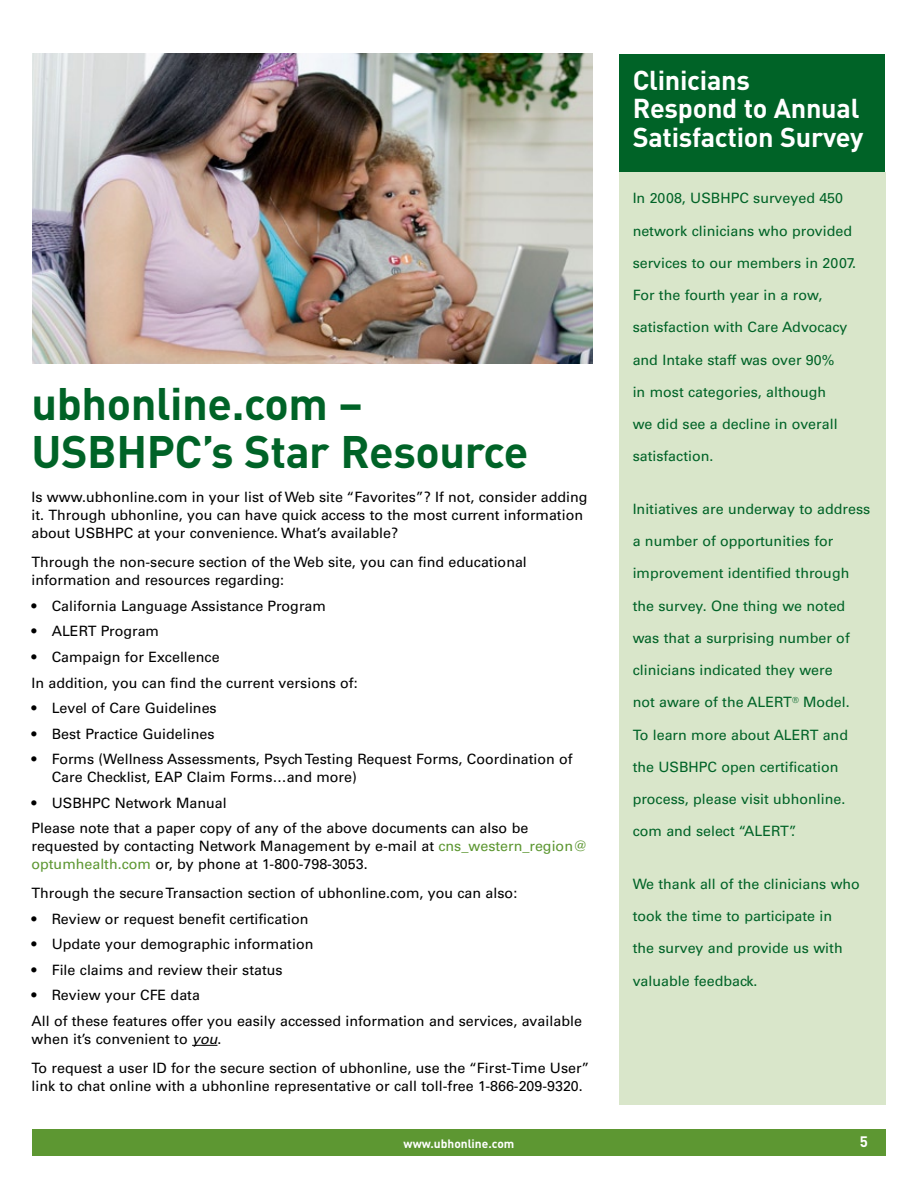
<style>
.page{position:relative;width:918px;height:1188px;background:#fff}
.page>*{position:absolute;margin:0;border:0;box-sizing:border-box;transform-origin:0 0}
.t1{font:700 45px/48px "DIN";letter-spacing:-.01em;color:#006327}
.t2{font:700 27px/28.5px "DIN";letter-spacing:-.01em;color:#fff}
.t3{font:700 15px "DIN";color:#fff}
.t4{font:14.25px/18px "Univers";color:#000}
.t5{font:14.25px "Univers";color:#006327}
.t6{font:700 12px "DIN";color:#fff}
.s1{color:#5d9732}
.s2{font-style:italic}
</style>
<div class="page">
<div style="left:32px;top:1129px;width:854px;height:27px;background:#5d9732"></div>
<div style="left:619px;top:54px;width:266px;height:162px;background:#006327"></div>
<svg style="left:192px;top:1045px;width:25px;height:1px"></svg>
<div style="left:619px;top:172px;width:267px;height:934px;background:#d9e6ca"></div>
<img style="left:32px;top:54px;width:560px;height:310px">
<h1 class="t1" style="left:32px;top:378px;width:499px">ubhonline.com –<br>USBHPC’s Star Resource</h1>
<p class="t4" style="left:32px;top:489px;width:558px">Is www.ubhonline.com in your list of Web site “Favorites”? If not, consider adding it. Through ubhonline, you can have quick access to the most current information about USBHPC at your convenience. What’s available?</p>
<p class="t4" style="left:32px;top:553px;width:497px">Through the non-secure section of the Web site, you can find educational information and resources regarding:</p>
<p class="t4" style="left:32px;top:597px;width:296px">• California Language Assistance Program</p>
<p class="t4" style="left:32px;top:622px;width:129px">• ALERT Program</p>
<p class="t4" style="left:32px;top:644px;width:328px;line-height:25.5px">• Campaign for Excellence<br>In addition, you can find the current versions of:</p>
<p class="t4" style="left:32px;top:699px;width:187px">• Level of Care Guidelines</p>
<p class="t4" style="left:32px;top:725px;width:185px">• Best Practice Guidelines</p>
<p class="t4" style="left:52px;top:750px;width:522px;text-indent:-20px">• Forms (Wellness Assessments, Psych Testing Request Forms, Coordination of<br>Care Checklist, EAP Claim Forms…and more)</p>
<p class="t4" style="left:32px;top:790px;width:498px;line-height:25.5px">• USBHPC Network Manual<br>Please note that a paper copy of any of the above documents can also be</p>
<p class="t4" style="left:32px;top:837px;width:558px">requested by contacting Network Management by e-mail at <span class="s1">cns_western_region@ optumhealth.com</span> or, by phone at 1-800-798-3053.</p>
<p class="t4" style="left:32px;top:884px;width:487px">Through the secure Transaction section of ubhonline.com, you can also:</p>
<p class="t4" style="left:32px;top:910px;width:278px">• Review or request benefit certification</p>
<p class="t4" style="left:32px;top:935px;width:283px">• Update your demographic information</p>
<p class="t4" style="left:32px;top:961px;width:253px">• File claims and review their status</p>
<p class="t4" style="left:32px;top:983px;width:552px;line-height:25.5px">• Review your CFE data<br>All of these features offer you easily accessed information and services, available</p>
<p class="t4" style="left:32px;top:1025px;width:560px;line-height:28.8px">when it’s convenient to <span class="s2">you</span>.<br>To request a user ID for the secure section of ubhonline, use the “First-Time User”</p>
<p class="t4" style="left:32px;top:1077px;width:553px">link to chat online with a ubhonline representative or call toll-free 1-866-209-9320.</p>
<h2 class="t2" style="left:633px;top:65px;width:232px">Clinicians<br>Respond to Annual<br>Satisfaction Survey</h2>
<p class="t5" style="left:633px;top:190px;width:212px">In 2008, USBHPC surveyed 450</p>
<p class="t5" style="left:633px;top:222px;width:221px">network clinicians who provided</p>
<p class="t5" style="left:633px;top:254px;width:225px">services to our members in 2007.</p>
<p class="t5" style="left:633px;top:287px;width:191px">For the fourth year in a row,</p>
<p class="t5" style="left:633px;top:319px;width:216px">satisfaction with Care Advocacy</p>
<p class="t5" style="left:633px;top:351px;width:203px">and Intake staff was over 90%</p>
<p class="t5" style="left:633px;top:383px;width:195px">in most categories, although</p>
<p class="t5" style="left:633px;top:416px;width:206px">we did see a decline in overall</p>
<p class="t5" style="left:633px;top:448px;width:82px">satisfaction.</p>
<p class="t5" style="left:633px;top:500px;width:239px">Initiatives are underway to address</p>
<p class="t5" style="left:633px;top:533px;width:202px">a number of opportunities for</p>
<p class="t5" style="left:633px;top:565px;width:218px">improvement identified through</p>
<p class="t5" style="left:633px;top:597px;width:214px">the survey. One thing we noted</p>
<p class="t5" style="left:633px;top:629px;width:219px">was that a surprising number of</p>
<p class="t5" style="left:633px;top:662px;width:201px">clinicians indicated they were</p>
<p class="t5" style="left:633px;top:694px;width:219px">not aware of the ALERT<sup>®</sup> Model.</p>
<p class="t5" style="left:633px;top:726px;width:217px">To learn more about ALERT and</p>
<p class="t5" style="left:633px;top:758px;width:207px">the USBHPC open certification</p>
<p class="t5" style="left:633px;top:791px;width:214px">process, please visit ubhonline.</p>
<p class="t5" style="left:633px;top:823px;width:166px">com and select “ALERT”.</p>
<p class="t5" style="left:633px;top:875px;width:229px">We thank all of the clinicians who</p>
<p class="t5" style="left:633px;top:908px;width:201px">took the time to participate in</p>
<p class="t5" style="left:633px;top:940px;width:212px">the survey and provide us with</p>
<p class="t5" style="left:633px;top:972px;width:126px">valuable feedback.</p>
<p class="t6" style="left:404px;top:1136px;width:112px">www.ubhonline.com</p>
<p class="t3" style="left:860px;top:1132px;width:10px">5</p>
</div>
